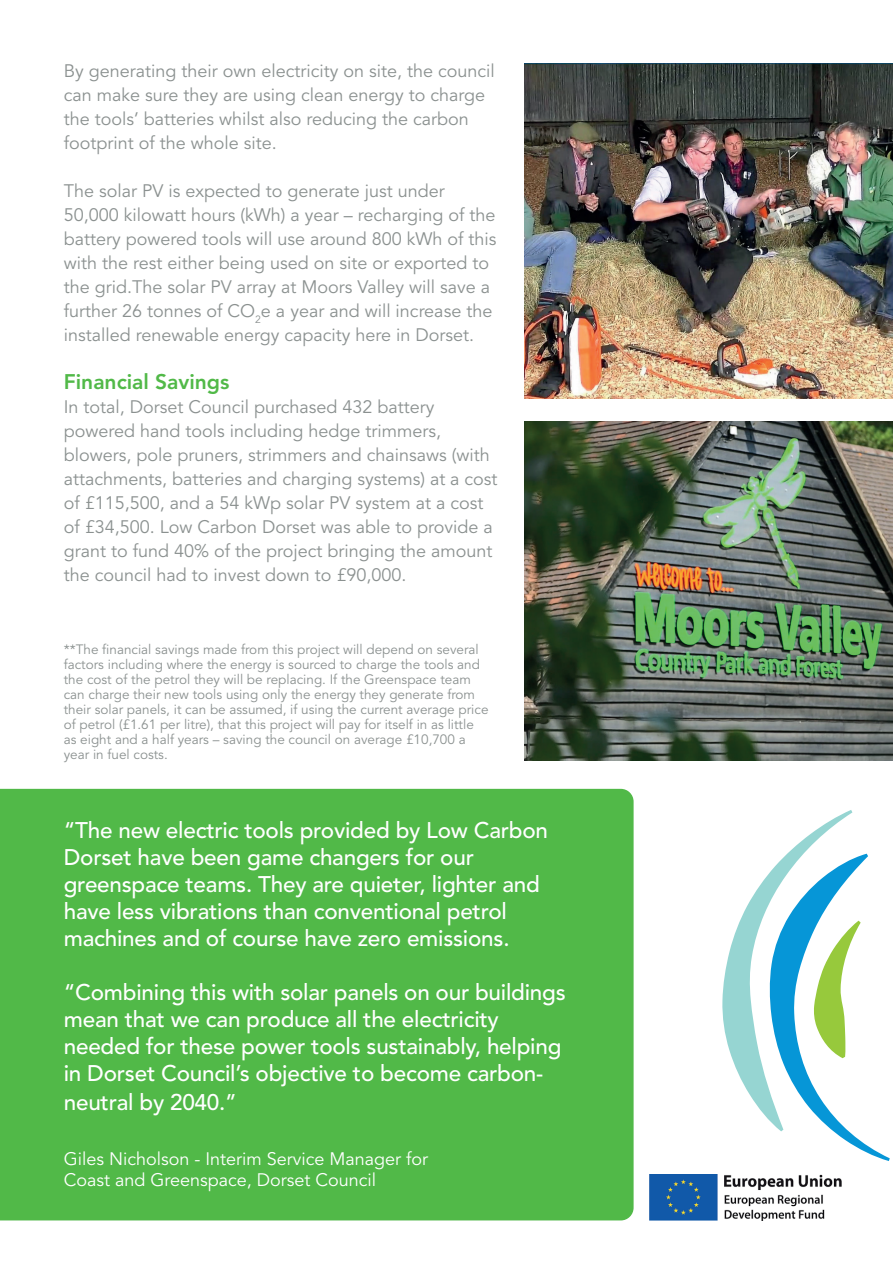
<style>
.page{position:relative;width:893px;height:1263px;background:#fff}
.page>*{position:absolute;margin:0;border:0;box-sizing:border-box;transform-origin:0 0}
.t1{font:500 22.5px/27px "Avenir LT Std";letter-spacing:-.01em;color:#fff}
.t2{font:800 21px "Avenir LT Std";color:#51b948}
.t3{font:18px/24px "Avenir LT Std";color:#8b9190}
.t4{font:18px/21.6px "Avenir LT Std";color:#fff}
.t5{font:13.5px/15px "Avenir LT Std";color:#8b9190}
</style>
<div class="page">
<div style="left:0;top:789px;width:634px;height:431px;background:#51b948"></div>
<img style="left:650px;top:1174px;width:191px;height:46px">
<svg style="left:722px;top:810px;width:168px;height:351px"></svg>
<img style="left:524px;top:64px;width:369px;height:335px">
<img style="left:524px;top:422px;width:369px;height:338px">
<p class="t3" style="left:64px;top:60px;width:432px">By generating their own electricity on site, the council can make sure they are using clean energy to charge the tools’ batteries whilst also reducing the carbon footprint of the whole site.</p>
<p class="t3" style="left:64px;top:180px;width:434px">The solar PV is expected to generate just under 50,000 kilowatt hours (kWh) a year – recharging of the battery powered tools will use around 800 kWh of this with the rest either being used on site or exported to the grid.The solar PV array at Moors Valley will save a further 26 tonnes of CO<sub>2</sub>e a year and will increase the installed renewable energy capacity here in Dorset.</p>
<p class="t2" style="left:64px;top:370px;width:167px">Financial Savings</p>
<p class="t3" style="left:64px;top:396px;width:435px">In total, Dorset Council purchased 432 battery powered hand tools including hedge trimmers, blowers, pole pruners, strimmers and chainsaws (with attachments, batteries and charging systems) at a cost of £115,500, and a 54 kWp solar PV system at a cost of £34,500. Low Carbon Dorset was able to provide a grant to fund 40% of the project bringing the amount the council had to invest down to £90,000.</p>
<p class="t5" style="left:64px;top:643px;width:426px">**The financial savings made from this project will depend on several factors including where the energy is sourced to charge the tools and the cost of the petrol they will be replacing. If the Greenspace team can charge their new tools using only the energy they generate from their solar panels, it can be assumed, if using the current average price of petrol (£1.61 per litre), that this project will pay for itself in as little as eight and a half years – saving the council on average £10,700 a year in fuel costs.</p>
<p class="t1" style="left:64px;top:817px;width:486px">“The new electric tools provided by Low Carbon Dorset have been game changers for our greenspace teams. They are quieter, lighter and have less vibrations than conventional petrol machines and of course have zero emissions.</p>
<p class="t1" style="left:64px;top:979px;width:503px;line-height:27.5px">“Combining this with solar panels on our buildings mean that we can produce all the electricity needed for these power tools sustainably, helping in Dorset Council’s objective to become carbon&shy;neutral by 2040.”</p>
<p class="t4" style="left:64px;top:1148px;width:366px">Giles Nicholson - Interim Service Manager for<br>Coast and Greenspace, Dorset Council</p>
</div>
